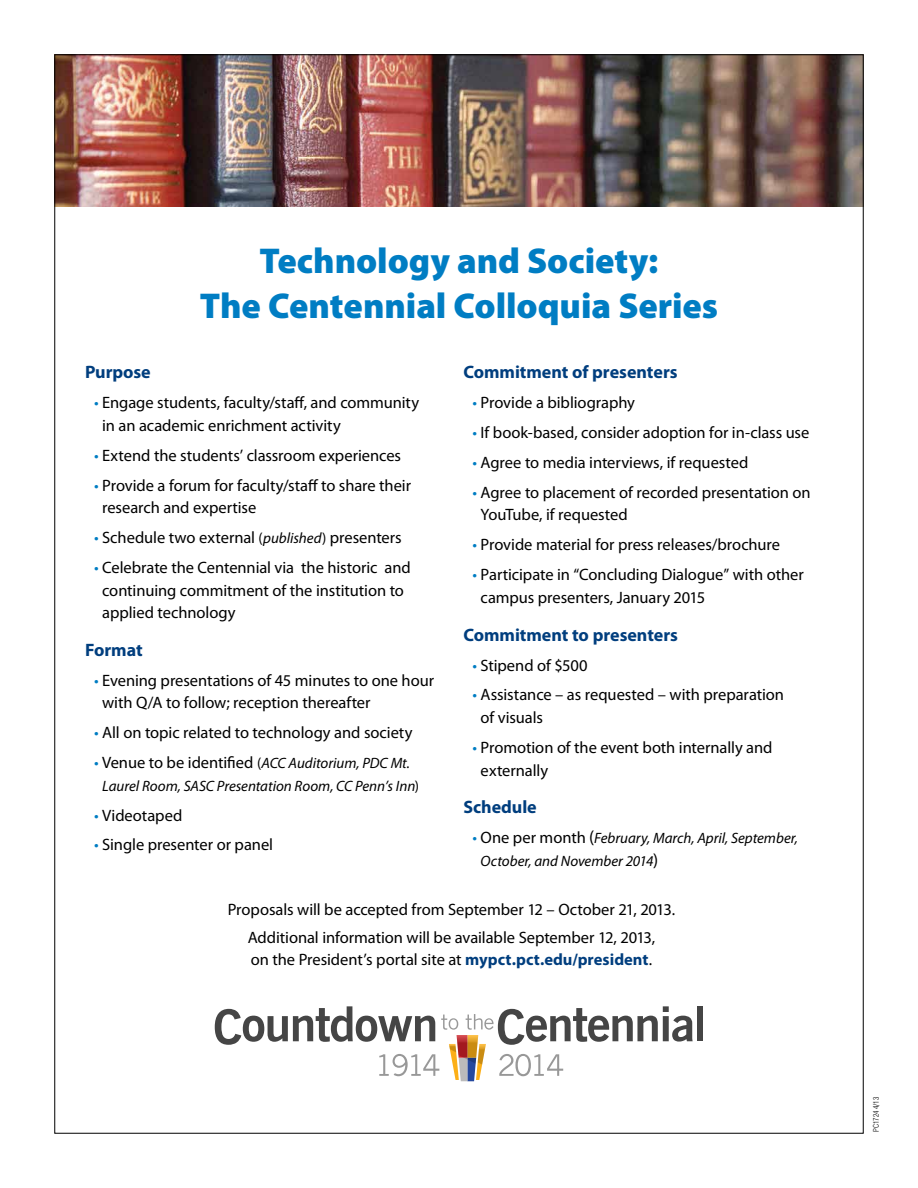
<style>
.page{position:relative;width:918px;height:1188px;background:#fff}
.page>*{position:absolute;margin:0;border:0;box-sizing:border-box;transform-origin:0 0}
.t1{font:900 36px/45px "Myriad Pro";letter-spacing:-.005em;color:#007dc3;text-align:center}
.t2{font:700 18px "Myriad Pro";letter-spacing:-.005em;color:#003e7e}
.t3{font:16.5px/22.5px "Myriad Pro";letter-spacing:-.005em;color:#000}
.t4{font:italic 15px/22.5px "Myriad Pro";color:#000}
.t5{font:300 condensed 7.5px "Helvetica";color:#000}
.s1{color:#007dc3}
.s2{font-style:normal;font-size:16.5px;color:#007dc3}
.s3{font-style:normal;font-size:16.5px}
.s4{font-style:normal;font-size:18px}
.s5{font-weight:700;color:#003e7e}
.s6{font-size:15px}
.s7{font-style:italic;font-size:15px}
.s8{font-style:normal}
</style>
<div class="page">
<img style="left:57px;top:57px;width:804px;height:150px">
<div style="left:697px;top:1006px;width:6px;height:35px;background:#454545"></div>
<svg style="left:215px;top:1006px;width:478px;height:75px"></svg>
<h1 class="t1" style="left:200px;top:237px;width:520px">Technology and Society:<br>The Centennial Colloquia Series</h1>
<p class="t2" style="left:464px;top:360px;width:216px">Commitment of presenters</p>
<p class="t3" style="left:472px;top:391px;width:164px"><span class="s1">•</span> Provide a bibliography</p>
<p class="t3" style="left:472px;top:421px;width:338px"><span class="s1">•</span> If book-based, consider adoption for in-class use</p>
<p class="t3" style="left:472px;top:451px;width:277px"><span class="s1">•</span> Agree to media interviews, if requested</p>
<p class="t3" style="left:481px;top:481px;width:332px;text-indent:-8px"><span class="s1">•</span> Agree to placement of recorded presentation on<br>YouTube, if requested</p>
<p class="t3" style="left:472px;top:533px;width:309px"><span class="s1">•</span> Provide material for press releases/brochure</p>
<p class="t3" style="left:481px;top:563px;width:325px;text-indent:-8px"><span class="s1">•</span> Participate in “Concluding Dialogue” with other campus presenters, January 2015</p>
<p class="t2" style="left:464px;top:623px;width:216px">Commitment to presenters</p>
<p class="t3" style="left:472px;top:653px;width:117px"><span class="s1">•</span> Stipend of $500</p>
<p class="t3" style="left:481px;top:683px;width:305px;text-indent:-8px"><span class="s1">•</span> Assistance – as requested – with preparation of visuals</p>
<p class="t3" style="left:481px;top:736px;width:293px;text-indent:-8px"><span class="s1">•</span> Promotion of the event both internally and externally</p>
<p class="t2" style="left:464px;top:795px;width:75px">Schedule</p>
<p class="t4" style="left:481px;top:826px;width:319px;text-indent:-8px"><span class="s2">•</span> <span class="s3">One per month</span> <span class="s4">(</span>February, March, April, September,<br>October, and November 2014<span class="s4">)</span></p>
<p class="t3" style="left:228px;top:895px;width:449px;line-height:28.5px;text-align:center">Proposals will be accepted from September 12 – October 21, 2013.<br>Additional information will be available September 12, 2013,</p>
<p class="t3" style="left:251px;top:947px;width:403px">on the President’s portal site at <span class="s5">mypct.pct.edu/president</span>.</p>
<p class="t2" style="left:85px;top:360px;width:67px">Purpose</p>
<p class="t3" style="left:102px;top:391px;width:319px;text-indent:-8px"><span class="s1">•</span> Engage students, faculty/staff, and community in an academic enrichment activity</p>
<p class="t3" style="left:94px;top:443px;width:309px"><span class="s1">•</span> Extend the students’ classroom experiences</p>
<p class="t3" style="left:102px;top:473px;width:310px;text-indent:-8px"><span class="s1">•</span> Provide a forum for faculty/staff to share their research and expertise</p>
<p class="t3" style="left:94px;top:526px;width:309px"><span class="s1">•</span> Schedule two external <span class="s6">(</span><span class="s7">published</span><span class="s6">)</span> presenters</p>
<p class="t3" style="left:102px;top:556px;width:310px;text-indent:-8px"><span class="s1">•</span> Celebrate the Centennial via the historic and continuing commitment of the institution to applied technology</p>
<p class="t2" style="left:85px;top:638px;width:59px">Format</p>
<p class="t3" style="left:102px;top:668px;width:333px;text-indent:-8px"><span class="s1">•</span> Evening presentations of 45 minutes to one hour with Q/A to follow; reception thereafter</p>
<p class="t3" style="left:94px;top:721px;width:320px"><span class="s1">•</span> All on topic related to technology and society</p>
<p class="t4" style="left:102px;top:751px;width:318px;text-indent:-8px"><span class="s2">•</span> <span class="s3">Venue to be identified</span> <span class="s8">(</span>ACC Auditorium, PDC Mt.<br>Laurel Room, SASC Presentation Room, CC Penn’s Inn<span class="s8">)</span></p>
<p class="t3" style="left:94px;top:803px;width:90px"><span class="s1">•</span> Videotaped</p>
<p class="t3" style="left:94px;top:833px;width:181px"><span class="s1">•</span> Single presenter or panel</p>
<p class="t5" style="left:872px;top:1132px;width:36px;rotate:-90deg">PC1724 4/13</p>
</div>
